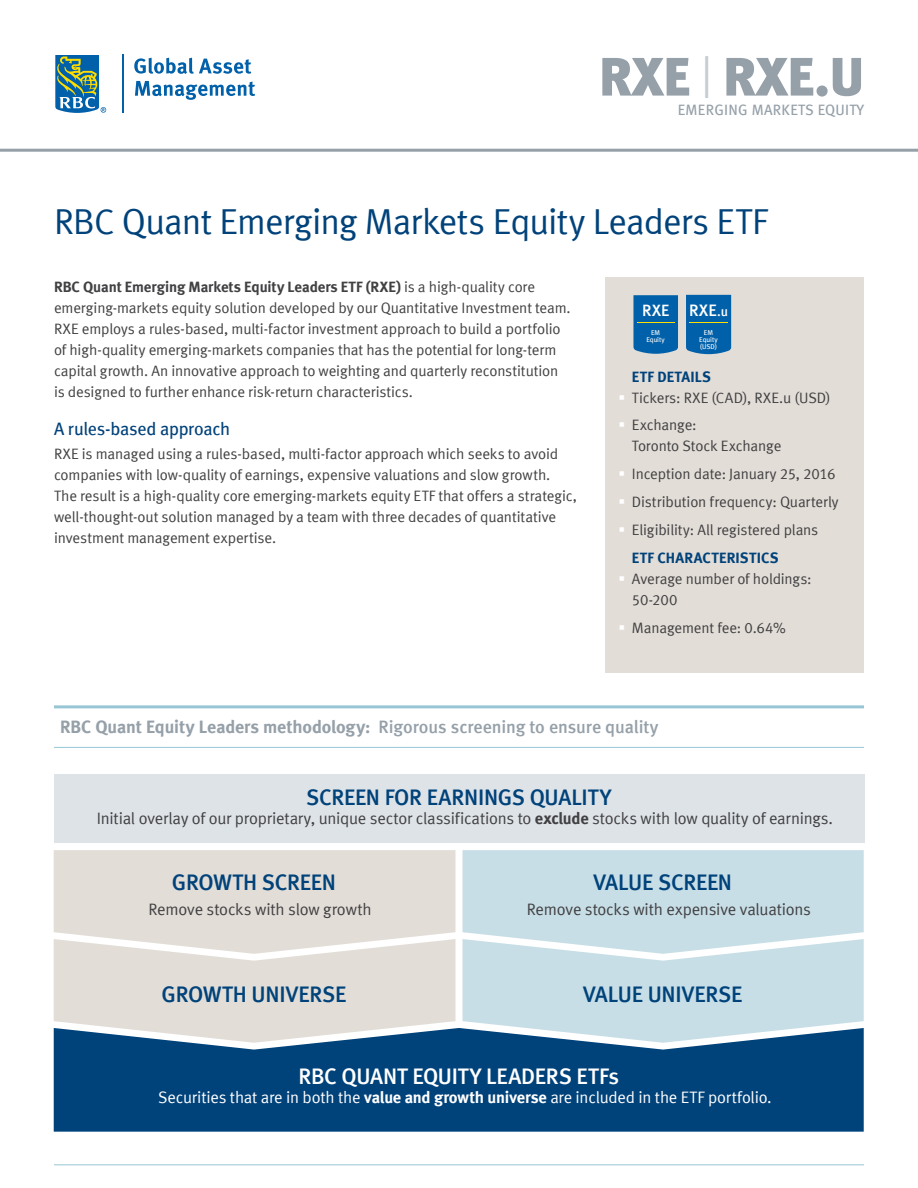
<style>
.page{position:relative;width:918px;height:1188px;background:#fff}
.page>*{position:absolute;margin:0;border:0;box-sizing:border-box;transform-origin:0 0}
.t1{font:54px "Meta Black LF";color:#95a0a9}
.t2{font:36px "Meta Normal LF";letter-spacing:-.02em;color:#00427a}
.t3{font:22.5px "Meta Medium LF";letter-spacing:-.01em;color:#00427a}
.t4{font:22.5px "Meta Medium LF";letter-spacing:-.01em;color:#fff}
.t5{font:18px "Meta Bold LF";letter-spacing:-.005em;color:#95a0a9}
.t6{font:18px "Meta Book LF";letter-spacing:-.015em;color:#00427a}
.t7{font:16.65px "Meta Medium LF";color:#fff}
.t8{font:16.5px "Meta Normal LF";letter-spacing:-.01em;color:#414042}
.t9{font:16.5px "Meta Normal LF";letter-spacing:-.01em;color:#fff}
.t10{font:16.5px "Meta Medium LF";color:#fff}
.t11{font:15px/21px "Meta Normal LF";letter-spacing:-.01em;color:#414042}
.t12{font:15px "Meta Bold LF";letter-spacing:-.005em;color:#414042}
.t13{font:15px "Meta Bold LF";letter-spacing:.02em;color:#00427a}
.t14{font:15px "Meta Normal LF";letter-spacing:.01em;color:#414042}
.t15{font:15px "Meta Book LF";letter-spacing:.02em;color:#95a0a9}
.t16{font:7.05px/7.1px "Meta Book LF";letter-spacing:-.01em;color:#fff;text-align:center}
.t17{font:6.9px/6.9px "Meta Book LF";letter-spacing:-.01em;color:#fff;text-align:center}
.s1{font-family:"Meta Normal LF";font-size:43.5px;color:#c4cdd3}
.s2{font-family:"Meta Normal LF"}
.s3{font-size:13.5px}
.s4{color:#fff}
.s5{font-family:"Meta Medium LF"}
.s6{font-family:"Meta Bold LF"}
</style>
<div class="page">
<hr style="left:0;top:149px;width:918px;height:3px;background:#95a0a9">
<svg style="left:55px;top:55px;width:51px;height:58px"></svg>
<hr style="left:122px;top:54px;width:2px;height:59px;background:#0060a9">
<svg style="left:134px;top:58px;width:117px;height:16px"></svg>
<svg style="left:135px;top:81px;width:120px;height:19px"></svg>
<div style="left:606px;top:278px;width:258px;height:395px;background:#e2ddd7"></div>
<svg style="left:54px;top:708px;width:810px;height:313px"></svg>
<hr style="left:54px;top:705px;width:810px;height:3px;background:#97c6d5">
<hr style="left:54px;top:747px;width:810px;height:1px;background:#97c6d5">
<hr style="left:54px;top:1164px;width:810px;height:1px;background:#97c6d5">
<div style="left:54px;top:774px;width:810px;height:69px;background:#dee3e7"></div>
<div style="left:54px;top:1028px;width:810px;height:104px;background:#00427a"></div>
<svg style="left:54px;top:850px;width:401px;height:193px;background:#dddbd7"></svg>
<svg style="left:463px;top:850px;width:401px;height:193px;background:#c5dce4"></svg>
<div style="left:686px;top:295px;width:45px;height:59px;background:#0060a9"></div>
<hr style="left:690px;top:322px;width:38px;height:1px;background:#fd0">
<svg style="left:633px;top:295px;width:45px;height:59px;background:#0965ab"></svg>
<hr style="left:637px;top:322px;width:38px;height:1px;background:#fd0">
<h1 class="t1" style="left:599px;top:44px;width:266px">RXE <span class="s1">|</span> RXE.U</h1>
<p class="t15" style="left:678px;top:101px;width:188px">EMERGING MARKETS EQUITY</p>
<h2 class="t2" style="left:54px;top:201px;width:715px">RBC Quant Emerging Markets Equity Leaders ETF</h2>
<p class="t12" style="left:54px;top:277px;width:483px">RBC Quant Emerging Markets Equity Leaders ETF (RXE) <span class="s2">is a high-quality core</span></p>
<p class="t11" style="left:54px;top:297px;width:518px">emerging-markets equity solution developed by our Quantitative Investment team.<br>RXE employs a rules-based, multi-factor investment approach to build a portfolio of high-quality emerging-markets companies that has the potential for long-term capital growth. An innovative approach to weighting and quarterly reconstitution is designed to further enhance risk-return characteristics.</p>
<p class="t6" style="left:54px;top:418px;width:178px">A rules-based approach</p>
<p class="t11" style="left:54px;top:443px;width:525px">RXE is managed using a rules-based, multi-factor approach which seeks to avoid companies with low-quality of earnings, expensive valuations and slow growth.<br>The result is a high-quality core emerging-markets equity ETF that offers a strategic, well-thought-out solution managed by a team with three decades of quantitative investment management expertise.</p>
<p class="t7" style="left:689px;top:301px;width:40px">RXE<span class="s3">.u</span></p>
<p class="t16" style="left:699px;top:329px;width:20px">EM<br>Equity (USD)</p>
<p class="t10" style="left:642px;top:301px;width:29px">RXE</p>
<p class="t17" style="left:647px;top:329px;width:20px">EM<br>Equity</p>
<p class="t13" style="left:632px;top:368px;width:81px">ETF DETAILS</p>
<p class="t14" style="left:618px;top:389px;width:214px"><span class="s4">▪</span> Tickers: RXE (CAD), RXE.u (USD)</p>
<p class="t11" style="left:632px;top:415px;width:151px;text-indent:-14px"><span class="s4">▪</span> Exchange:<br>Toronto Stock Exchange</p>
<p class="t11" style="left:618px;top:463px;width:219px"><span class="s4">▪</span> Inception date: January 25, 2016</p>
<p class="t11" style="left:618px;top:491px;width:222px"><span class="s4">▪</span> Distribution frequency: Quarterly</p>
<p class="t11" style="left:618px;top:519px;width:201px"><span class="s4">▪</span> Eligibility: All registered plans</p>
<p class="t13" style="left:632px;top:549px;width:148px">ETF CHARACTERISTICS</p>
<p class="t11" style="left:632px;top:568px;width:181px;text-indent:-14px"><span class="s4">▪</span> Average number of holdings:<br>50-200</p>
<p class="t11" style="left:618px;top:617px;width:169px"><span class="s4">▪</span> Management fee: 0.64%</p>
<p class="t5" style="left:60px;top:716px;width:600px">RBC Quant Equity Leaders methodology: <span class="s5">Rigorous screening to ensure quality</span></p>
<h3 class="t3" style="left:306px;top:784px;width:307px">SCREEN FOR EARNINGS QUALITY</h3>
<p class="t8" style="left:97px;top:809px;width:738px">Initial overlay of our proprietary, unique sector classifications to <span class="s6">exclude</span> stocks with low quality of earnings.</p>
<h3 class="t3" style="left:172px;top:869px;width:166px">GROWTH SCREEN</h3>
<p class="t8" style="left:149px;top:900px;width:225px">Remove stocks with slow growth</p>
<h3 class="t3" style="left:162px;top:981px;width:186px">GROWTH UNIVERSE</h3>
<h3 class="t3" style="left:593px;top:869px;width:140px">VALUE SCREEN</h3>
<p class="t8" style="left:527px;top:900px;width:286px">Remove stocks with expensive valuations</p>
<h3 class="t3" style="left:583px;top:981px;width:161px">VALUE UNIVERSE</h3>
<h3 class="t4" style="left:298px;top:1063px;width:322px">RBC QUANT EQUITY LEADERS ETFs</h3>
<p class="t9" style="left:158px;top:1088px;width:615px">Securities that are in both the <span class="s6">value and growth universe</span> are included in the ETF portfolio.</p>
</div>
